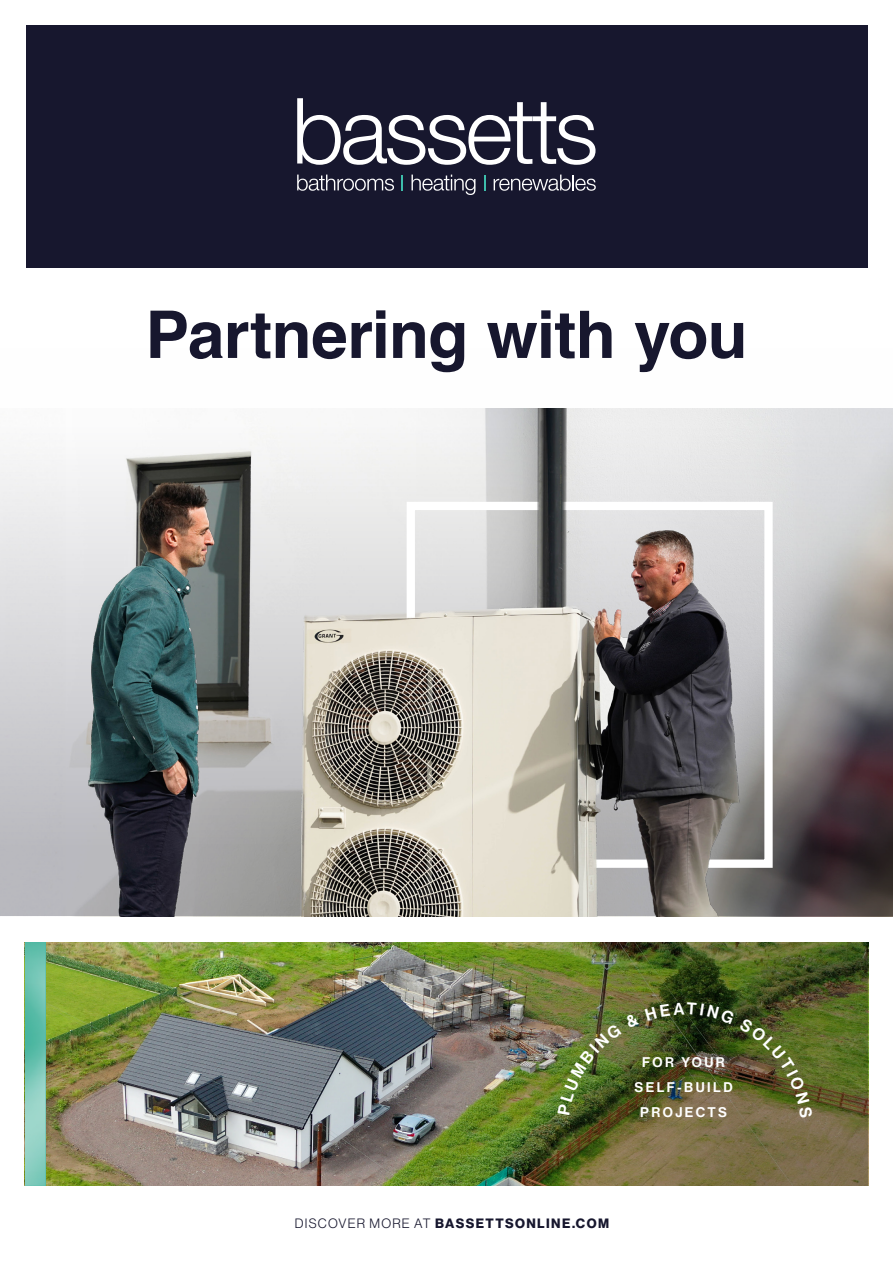
<style>
.page{position:relative;width:893px;height:1263px;background:#fff}
.page>*{position:absolute;margin:0;border:0;box-sizing:border-box;transform-origin:0 0}
.t1{font:700 65.7px "Helvetica";letter-spacing:-.01em;color:#17172e}
.t2{font:13.8px/25px "N Haas Grotesk DS Pro 65 Md";letter-spacing:.18em;color:#fff;text-align:center}
.t3{font:13.2px "N Haas Grotesk DS Pro 75 Bd";letter-spacing:.105em;color:#17172e}
.s1{font-family:"N Haas Grotesk DS Pro 45 Lt"}
</style>
<div class="page">
<img style="left:46px;top:942px;width:822px;height:244px">
<div style="left:26px;top:26px;width:841px;height:242px;background:#17172e"></div>
<svg style="left:0;top:408px;width:893px;height:508px;background:#a6a5a3"></svg>
<svg style="left:297px;top:98px;width:298px;height:67px"></svg>
<svg style="left:297px;top:175px;width:97px;height:16px"></svg>
<svg style="left:402px;top:175px;width:1px;height:15px"></svg>
<svg style="left:411px;top:175px;width:64px;height:20px"></svg>
<svg style="left:484px;top:175px;width:1px;height:15px"></svg>
<svg style="left:494px;top:175px;width:102px;height:16px"></svg>
<div style="left:407px;top:502px;width:366px;height:366px;border:8px solid #fff"></div>
<img style="left:25px;top:942px;width:21px;height:244px">
<img style="left:558px;top:1013px;width:81px;height:102px">
<img style="left:645px;top:1002px;width:167px;height:115px">
<h1 class="t1" style="left:145px;top:295px;width:604px">Partnering with you</h1>
<p class="t2" style="left:634px;top:1050px;width:100px">FOR YOUR<br>SELF-BUILD<br>PROJECTS</p>
<p class="t3" style="left:295px;top:1216px;width:316px"><span class="s1">DISCOVER MORE AT</span> BASSETTSONLINE.COM</p>
</div>
